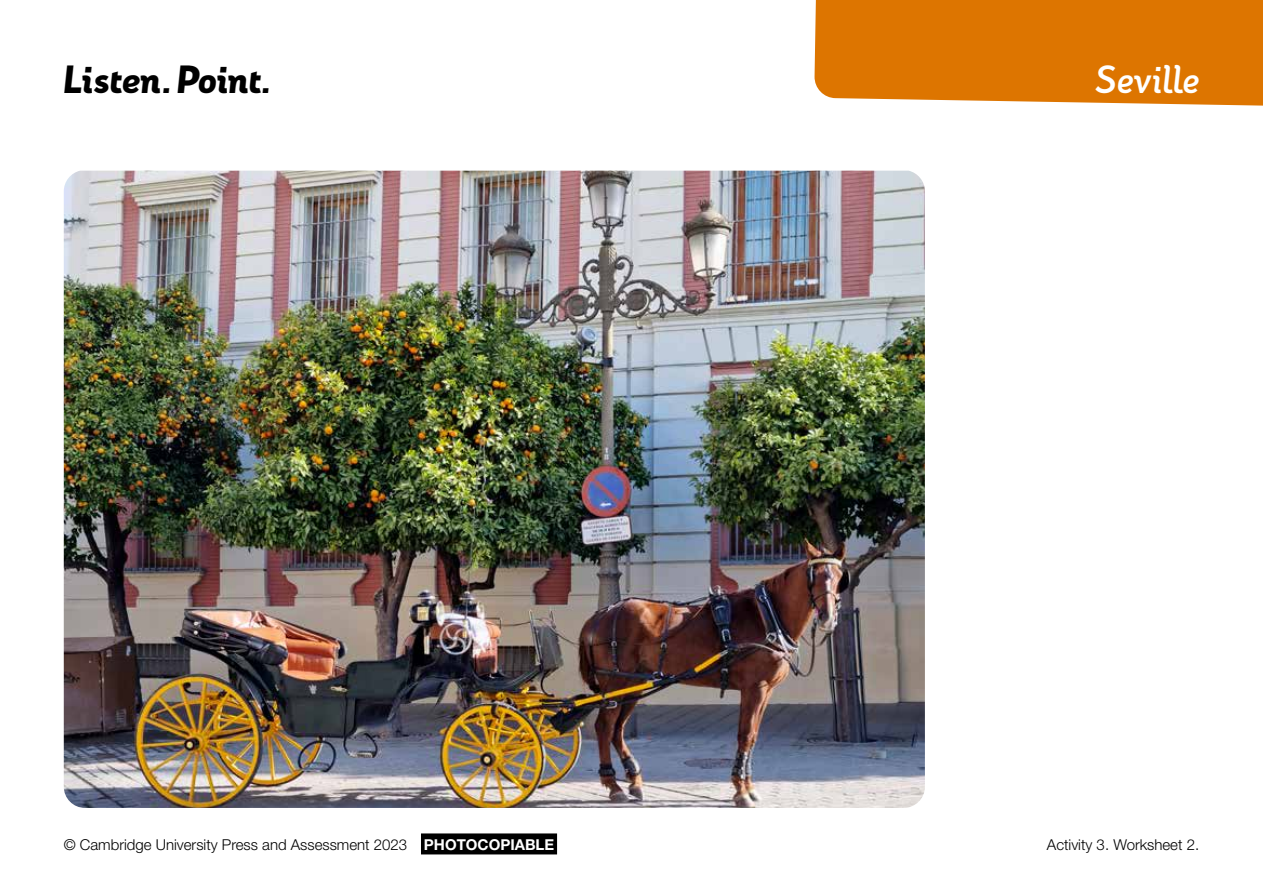
<style>
.page{position:relative;width:1263px;height:893px;background:#fff}
.page>*{position:absolute;margin:0;border:0;box-sizing:border-box;transform-origin:0 0}
.t1{font:italic 900 37.5px "Adoquin";color:#000}
.t2{font:italic 700 37.5px "Adoquin";letter-spacing:-.005em;color:#fff}
.t3{font:300 15px "Helvetica Neue LT Std";color:#000}
.s1{font-weight:700;color:#fff}
</style>
<div class="page">
<div style="left:814px;top:0;width:449px;height:106px;background:#dd7500"></div>
<div style="left:421px;top:833px;width:136px;height:21px;background:#000"></div>
<img style="left:64px;top:171px;width:861px;height:637px">
<h1 class="t1" style="left:64px;top:54px;width:207px">Listen. Point.</h1>
<p class="t3" style="left:64px;top:836px;width:492px">© Cambridge University Press and Assessment 2023 <span class="s1">PHOTOCOPIABLE</span></p>
<h1 class="t2" style="left:1096px;top:56px;width:105px">Seville</h1>
<p class="t3" style="left:1047px;top:836px;width:154px">Activity 3. Worksheet 2.</p>
</div>
